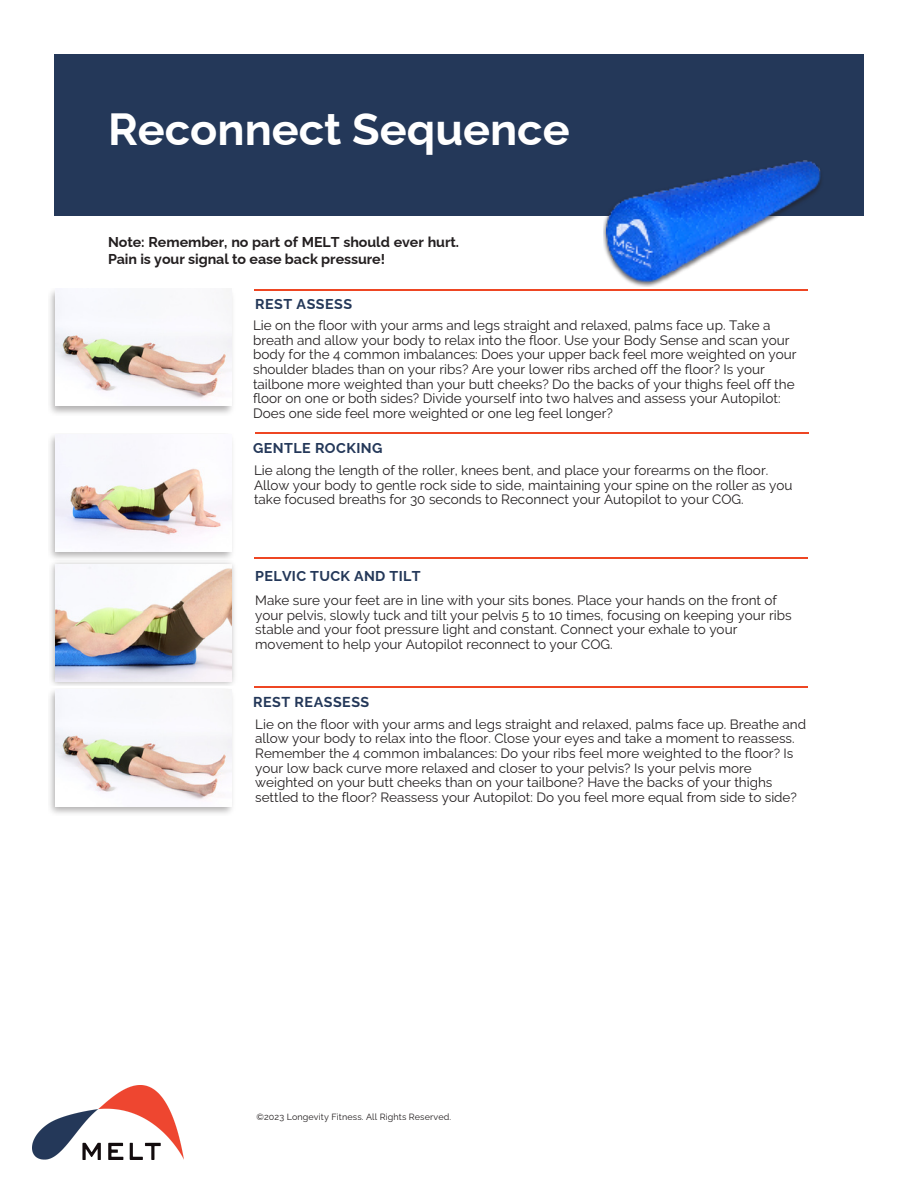
<style>
.page{position:relative;width:918px;height:1188px;background:#fff}
.page>*{position:absolute;margin:0;border:0;box-sizing:border-box;transform-origin:0 0}
.t1{font:700 45px "Raleway";color:#fff}
.t2{font:700 14.25px/16.8px "Raleway";letter-spacing:-.005em;color:#231f20}
.t3{font:700 14.25px "Raleway";letter-spacing:.03em;color:#243859}
.t4{font:13.5px/14.7px "Raleway";color:#231f20}
.t5{font:9px "Raleway";letter-spacing:.015em;color:#231f20}
</style>
<div class="page">
<div style="left:54px;top:54px;width:810px;height:162px;background:#243859"></div>
<img style="left:603px;top:217px;width:60px;height:70px">
<img style="left:606px;top:161px;width:215px;height:121px">
<hr style="left:254px;top:289px;width:553px;height:1px;background:#ee4623">
<hr style="left:255px;top:432px;width:554px;height:1px;background:#ee4623">
<hr style="left:254px;top:557px;width:553px;height:2px;background:#ee4623">
<img style="left:51px;top:562px;width:184px;height:124px">
<img style="left:56px;top:565px;width:175px;height:117px">
<img style="left:50px;top:435px;width:183px;height:124px">
<img style="left:56px;top:435px;width:175px;height:116px">
<img style="left:50px;top:290px;width:183px;height:124px">
<img style="left:56px;top:290px;width:175px;height:115px">
<hr style="left:254px;top:687px;width:553px;height:1px;background:#ee4623">
<img style="left:32px;top:1086px;width:151px;height:73px">
<img style="left:50px;top:690px;width:183px;height:124px">
<img style="left:56px;top:690px;width:175px;height:116px">
<p class="t1" style="left:108px;top:103px;width:463px">Reconnect Sequence</p>
<p class="t2" style="left:108px;top:233px;width:353px">Note: Remember, no part of MELT should ever hurt.<br>Pain is your signal to ease back pressure!</p>
<p class="t3" style="left:255px;top:296px;width:98px">REST ASSESS</p>
<p class="t4" style="left:253px;top:318px;width:545px">Lie on the floor with your arms and legs straight and relaxed, palms face up. Take a breath and allow your body to relax into the floor. Use your Body Sense and scan your body for the 4 common imbalances: Does your upper back feel more weighted on your shoulder blades than on your ribs? Are your lower ribs arched off the floor? Is your tailbone more weighted than your butt cheeks? Do the backs of your thighs feel off the floor on one or both sides? Divide yourself into two halves and assess your Autopilot:<br>Does one side feel more weighted or one leg feel longer?</p>
<p class="t3" style="left:253px;top:440px;width:131px">GENTLE ROCKING</p>
<p class="t4" style="left:254px;top:463px;width:540px">Lie along the length of the roller, knees bent, and place your forearms on the floor.<br>Allow your body to gentle rock side to side, maintaining your spine on the roller as you take focused breaths for 30 seconds to Reconnect your Autopilot to your COG.</p>
<p class="t3" style="left:255px;top:568px;width:167px">PELVIC TUCK AND TILT</p>
<p class="t4" style="left:255px;top:593px;width:538px">Make sure your feet are in line with your sits bones. Place your hands on the front of your pelvis, slowly tuck and tilt your pelvis 5 to 10 times, focusing on keeping your ribs stable and your foot pressure light and constant. Connect your exhale to your movement to help your Autopilot reconnect to your COG.</p>
<p class="t3" style="left:253px;top:694px;width:118px">REST REASSESS</p>
<p class="t4" style="left:255px;top:717px;width:552px">Lie on the floor with your arms and legs straight and relaxed, palms face up. Breathe and allow your body to relax into the floor. Close your eyes and take a moment to reassess.<br>Remember the 4 common imbalances: Do your ribs feel more weighted to the floor? Is your low back curve more relaxed and closer to your pelvis? Is your pelvis more weighted on your butt cheeks than on your tailbone? Have the backs of your thighs settled to the floor? Reassess your Autopilot: Do you feel more equal from side to side?</p>
<p class="t5" style="left:256px;top:1112px;width:196px">©2023 Longevity Fitness. All Rights Reserved.</p>
</div>
